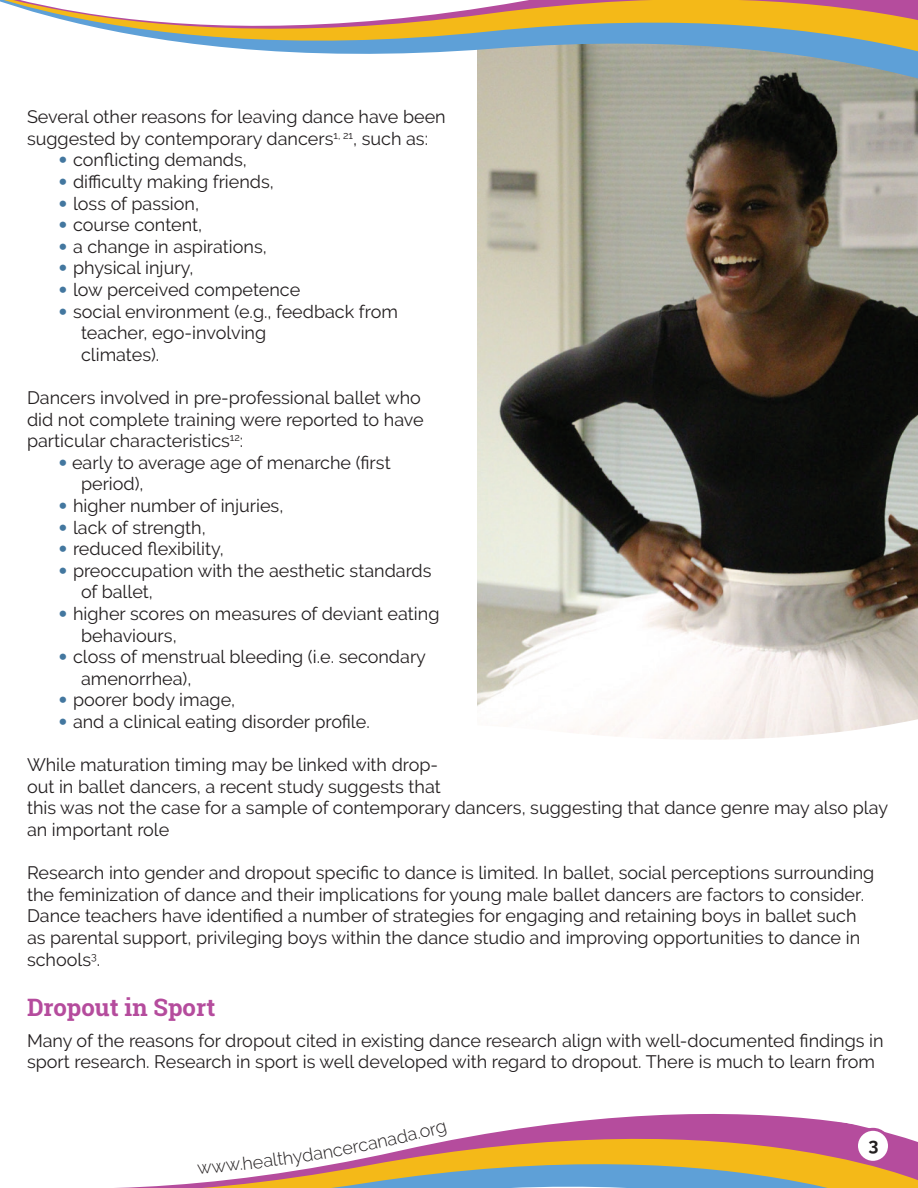
<style>
.page{position:relative;width:918px;height:1188px;background:#fff}
.page>*{position:absolute;margin:0;border:0;box-sizing:border-box;transform-origin:0 0}
.t1{font:700 24px "Roboto Slab";color:#b54c9d}
.t2{font:18px/21.6px "Raleway";color:#231f20}
.t3{font:700 18px "Raleway";color:#231f20}
.s1{font-family:"Frutiger LT Std";font-weight:900;color:#43779f}
</style>
<div class="page">
<img style="left:477px;top:153px;width:441px;height:478px">
<svg style="left:477px;top:631px;width:441px;height:109px"></svg>
<svg style="left:115px;top:1114px;width:803px;height:74px"></svg>
<svg style="left:477px;top:121px;width:441px;height:32px;background:#848276"></svg>
<svg style="left:477px;top:94px;width:441px;height:27px;background:#8f8d80"></svg>
<svg style="left:0;top:0;width:918px;height:94px"></svg>
<div style="left:856px;top:1129px;width:34px;height:33px;background:#fff;border-radius:50%"></div>
<div style="left:855px;top:1128px;width:36px;height:36px;border:3px solid #b54c9d;border-radius:50%"></div>
<svg style="left:197px;top:1122px;width:250px;height:52px"></svg>
<p class="t2" style="left:27px;top:106px;width:420px">Several other reasons for leaving dance have been suggested by contemporary dancers<sup>1,</sup> <sup>21</sup>, such as:</p>
<p class="t2" style="left:59px;top:149px;width:190px"><span class="s1">•</span> conflicting demands,</p>
<p class="t2" style="left:59px;top:171px;width:217px"><span class="s1">•</span> difficulty making friends,</p>
<p class="t2" style="left:59px;top:192px;width:142px"><span class="s1">•</span> loss of passion,</p>
<p class="t2" style="left:59px;top:214px;width:145px"><span class="s1">•</span> course content,</p>
<p class="t2" style="left:59px;top:236px;width:210px"><span class="s1">•</span> a change in aspirations,</p>
<p class="t2" style="left:59px;top:257px;width:137px"><span class="s1">•</span> physical injury,</p>
<p class="t2" style="left:59px;top:279px;width:243px"><span class="s1">•</span> low perceived competence</p>
<p class="t2" style="left:81px;top:300px;width:318px;text-indent:-22px"><span class="s1">•</span> social environment (e.g., feedback from teacher, ego-involving<br>climates).</p>
<p class="t2" style="left:27px;top:387px;width:398px">Dancers involved in pre-professional ballet who did not complete training were reported to have particular characteristics<sup>12</sup>:</p>
<p class="t2" style="left:81px;top:452px;width:311px;text-indent:-22px"><span class="s1">•</span> early to average age of menarche (first period),</p>
<p class="t2" style="left:59px;top:495px;width:226px"><span class="s1">•</span> higher number of injuries,</p>
<p class="t2" style="left:59px;top:516px;width:149px"><span class="s1">•</span> lack of strength,</p>
<p class="t2" style="left:59px;top:538px;width:167px"><span class="s1">•</span> reduced flexibility,</p>
<p class="t2" style="left:81px;top:560px;width:352px;text-indent:-22px"><span class="s1">•</span> preoccupation with the aesthetic standards of ballet,</p>
<p class="t2" style="left:81px;top:603px;width:360px;text-indent:-22px"><span class="s1">•</span> higher scores on measures of deviant eating behaviours,</p>
<p class="t2" style="left:81px;top:646px;width:347px;text-indent:-22px"><span class="s1">•</span> closs of menstrual bleeding (i.e. secondary amenorrhea),</p>
<p class="t2" style="left:59px;top:689px;width:178px"><span class="s1">•</span> poorer body image,</p>
<p class="t2" style="left:59px;top:711px;width:313px"><span class="s1">•</span> and a clinical eating disorder profile.</p>
<p class="t2" style="left:27px;top:754px;width:863px">While maturation timing may be linked with drop-<br>out in ballet dancers, a recent study suggests that<br>this was not the case for a sample of contemporary dancers, suggesting that dance genre may also play an important role</p>
<p class="t2" style="left:27px;top:862px;width:849px">Research into gender and dropout specific to dance is limited. In ballet, social perceptions surrounding the feminization of dance and their implications for young male ballet dancers are factors to consider.<br>Dance teachers have identified a number of strategies for engaging and retaining boys in ballet such as parental support, privileging boys within the dance studio and improving opportunities to dance in schools<sup>3</sup>.</p>
<h1 class="t1" style="left:27px;top:991px;width:190px">Dropout in Sport</h1>
<p class="t2" style="left:27px;top:1029px;width:858px">Many of the reasons for dropout cited in existing dance research align with well-documented findings in sport research. Research in sport is well developed with regard to dropout. There is much to learn from</p>
<p class="t3" style="left:868px;top:1134px;width:12px">3</p>
</div>
